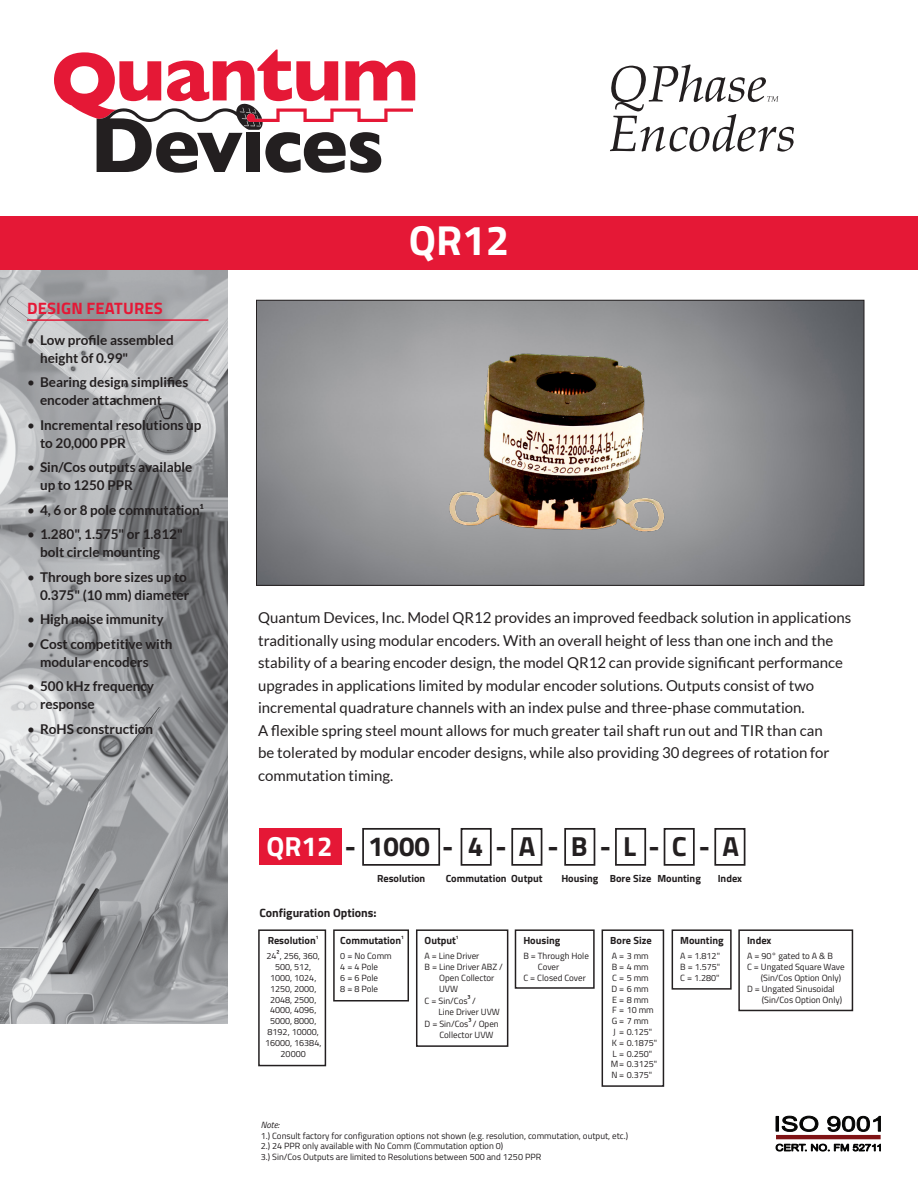
<style>
.page{position:relative;width:918px;height:1188px;background:#fff}
.page>*{position:absolute;margin:0;border:0;box-sizing:border-box;transform-origin:0 0}
.t1{font:700 42px "Titillium Web";color:#fff}
.t2{font:700 27.6px "Titillium Web";color:#231f20}
.t3{font:700 16.5px "Titillium Web";letter-spacing:.01em;color:#e51836}
.t4{font:15px/22.5px "Lato";color:#231f20}
.t5{font:700 13.5px/18px "Lato";color:#231f20}
.t6{font:700 12px "Titillium Web";color:#231f20}
.t7{font:700 10.35px "Titillium Web";color:#231f20}
.t8{font:9px/10.8px "Titillium Web";color:#231f20}
.t9{font:italic 9px "Titillium Web";color:#231f20}
.s1{font-weight:400}
.s2{color:#fff}
.s3{font-size:11.25px}
</style>
<div class="page">
<img style="left:0;top:270px;width:228px;height:754px">
<div style="left:0;top:216px;width:918px;height:54px;background:#e51836"></div>
<svg style="left:54px;top:50px;width:361px;height:123px"></svg>
<svg style="left:610px;top:64px;width:184px;height:88px"></svg>
<hr style="left:27px;top:319px;width:181px;height:2px;background:#e51836">
<div style="left:333px;top:929px;width:76px;height:73px;border:2px solid #231f20"></div>
<div style="left:602px;top:929px;width:62px;height:158px;border:2px solid #231f20"></div>
<div style="left:416px;top:929px;width:92px;height:118px;border:2px solid #231f20"></div>
<div style="left:515px;top:929px;width:80px;height:60px;border:2px solid #231f20"></div>
<div style="left:672px;top:929px;width:60px;height:61px;border:2px solid #231f20"></div>
<div style="left:738px;top:929px;width:115px;height:82px;border:2px solid #231f20"></div>
<div style="left:258px;top:929px;width:68px;height:137px;border:2px solid #231f20"></div>
<div style="left:259px;top:829px;width:82px;height:36px;background:#e51836"></div>
<div style="left:776px;top:1116px;width:3px;height:16px;border:1px solid #050504"></div>
<svg style="left:781px;top:1116px;width:38px;height:16px"></svg>
<svg style="left:827px;top:1116px;width:54px;height:16px"></svg>
<hr style="left:776px;top:1135px;width:105px;height:4px;background:#7f1315">
<svg style="left:776px;top:1144px;width:105px;height:7px"></svg>
<img style="left:258px;top:302px;width:604px;height:282px">
<div style="left:256px;top:300px;width:608px;height:286px;border:1px solid #231f20"></div>
<img style="left:430px;top:331px;width:258px;height:225px">
<div style="left:461px;top:828px;width:31px;height:38px;border:2px solid #231f20"></div>
<div style="left:511px;top:828px;width:31px;height:38px;border:2px solid #231f20"></div>
<div style="left:564px;top:828px;width:31px;height:38px;border:2px solid #231f20"></div>
<div style="left:615px;top:828px;width:31px;height:38px;border:2px solid #231f20"></div>
<div style="left:664px;top:828px;width:31px;height:38px;border:2px solid #231f20"></div>
<div style="left:714px;top:828px;width:31px;height:38px;border:2px solid #231f20"></div>
<div style="left:362px;top:828px;width:78px;height:38px;border:2px solid #231f20"></div>
<p class="t3" style="left:27px;top:296px;width:137px">DESIGN FEATURES</p>
<p class="t5" style="left:40px;top:331px;width:135px;text-indent:-13px"><span class="s1">•</span> Low profile assembled height of 0.99"</p>
<p class="t5" style="left:40px;top:373px;width:150px;text-indent:-13px"><span class="s1">•</span> Bearing design simplifies encoder attachment</p>
<p class="t5" style="left:40px;top:416px;width:163px;text-indent:-13px"><span class="s1">•</span> Incremental resolutions up to 20,000 PPR</p>
<p class="t5" style="left:40px;top:458px;width:154px;text-indent:-13px"><span class="s1">•</span> Sin/Cos outputs available up to 1250 PPR</p>
<p class="t5" style="left:27px;top:501px;width:178px"><span class="s1">•</span> 4, 6 or 8 pole commutation¹</p>
<p class="t5" style="left:40px;top:525px;width:144px;text-indent:-13px"><span class="s1">•</span> 1.280", 1.575" or 1.812" bolt circle mounting</p>
<p class="t5" style="left:27px;top:568px;width:164px;text-align:right"><span class="s1">•</span> Through bore sizes up to<br>0.375" (10 mm) diameter</p>
<p class="t5" style="left:27px;top:610px;width:138px"><span class="s1">•</span> High noise immunity</p>
<p class="t5" style="left:40px;top:635px;width:134px;text-indent:-13px"><span class="s1">•</span> Cost competitive with modular encoders</p>
<p class="t5" style="left:40px;top:677px;width:115px;text-indent:-13px"><span class="s1">•</span> 500 kHz frequency response</p>
<p class="t5" style="left:27px;top:720px;width:128px"><span class="s1">•</span> RoHS construction</p>
<p class="t1" style="left:409px;top:209px;width:102px">QR12</p>
<p class="t4" style="left:258px;top:607px;width:595px">Quantum Devices, Inc. Model QR12 provides an improved feedback solution in applications traditionally using modular encoders. With an overall height of less than one inch and the stability of a bearing encoder design, the model QR12 can provide significant performance upgrades in applications limited by modular encoder solutions. Outputs consist of two incremental quadrature channels with an index pulse and three-phase commutation.<br>A flexible spring steel mount allows for much greater tail shaft run out and TIR than can<br>be tolerated by modular encoder designs, while also providing 30 degrees of rotation for commutation timing.</p>
<p class="t2" style="left:267px;top:826px;width:474px"><span class="s2">QR12</span> - 1000 - 4 - A - B - L - C - A</p>
<p class="t7" style="left:377px;top:870px;width:50px">Resolution</p>
<p class="t7" style="left:446px;top:870px;width:98px">Commutation Output</p>
<p class="t7" style="left:561px;top:870px;width:38px">Housing</p>
<p class="t7" style="left:610px;top:870px;width:43px">Bore Size</p>
<p class="t7" style="left:657px;top:870px;width:45px">Mounting</p>
<p class="t7" style="left:718px;top:870px;width:26px">Index</p>
<p class="t6" style="left:259px;top:904px;width:119px">Configuration Options:</p>
<p class="t7" style="left:268px;top:933px;width:53px">Resolution<span class="s1">¹</span></p>
<p class="t8" style="left:266px;top:950px;width:55px;text-align:center">24<span class="s3">²</span>, 256, 360,<br>500, 512,</p>
<p class="t8" style="left:270px;top:972px;width:48px">1000, 1024,<br>1250, 2000,</p>
<p class="t8" style="left:270px;top:994px;width:48px">2048, 2500,<br>4000, 4096,</p>
<p class="t8" style="left:268px;top:1015px;width:53px">5000, 8000,<br>8192, 10000,</p>
<p class="t8" style="left:265px;top:1037px;width:58px;text-align:center">16000, 16384,<br>20000</p>
<p class="t7" style="left:340px;top:933px;width:65px">Commutation<span class="s1">¹</span></p>
<p class="t8" style="left:340px;top:950px;width:53px">0 = No Comm</p>
<p class="t8" style="left:340px;top:961px;width:39px">4 = 4 Pole</p>
<p class="t8" style="left:340px;top:972px;width:39px">6 = 6 Pole</p>
<p class="t8" style="left:340px;top:983px;width:39px">8 = 8 Pole</p>
<p class="t7" style="left:425px;top:933px;width:36px">Output<span class="s1">¹</span></p>
<p class="t8" style="left:425px;top:950px;width:56px">A = Line Driver</p>
<p class="t8" style="left:439px;top:961px;width:65px;text-indent:-15px">B = Line Driver ABZ /<br>Open Collector<br>UVW</p>
<p class="t8" style="left:439px;top:995px;width:63px;text-indent:-14px">C = Sin/Cos<span class="s3">³</span> /<br>Line Driver UVW</p>
<p class="t8" style="left:439px;top:1018px;width:61px;text-indent:-15px">D = Sin/Cos<span class="s3">³</span> / Open<br>Collector UVW</p>
<p class="t7" style="left:523px;top:933px;width:38px">Housing</p>
<p class="t8" style="left:538px;top:950px;width:52px;text-indent:-15px">B = Through Hole<br>Cover</p>
<p class="t8" style="left:523px;top:972px;width:64px">C = Closed Cover</p>
<p class="t7" style="left:610px;top:933px;width:43px">Bore Size</p>
<p class="t8" style="left:612px;top:950px;width:39px">A=3 mm<br>B=4 mm</p>
<p class="t8" style="left:612px;top:972px;width:39px">C=5 mm<br>D=6 mm</p>
<p class="t8" style="left:612px;top:994px;width:43px">E=8 mm<br>F = 10 mm</p>
<p class="t8" style="left:612px;top:1015px;width:42px">G=7 mm<br>J = 0.125"</p>
<p class="t8" style="left:612px;top:1037px;width:47px">K = 0.1875"<br>L = 0.250"</p>
<p class="t8" style="left:611px;top:1058px;width:48px">M= 0.3125"<br>N = 0.375"</p>
<p class="t9" style="left:261px;top:1118px;width:20px">Note:</p>
<p class="t8" style="left:261px;top:1130px;width:369px">1.) Consult factory for configuration options not shown (e.g. resolution, commutation, output, etc.)</p>
<p class="t8" style="left:261px;top:1140px;width:244px">2.) 24 PPR only available with No Comm (Commutation option 0)</p>
<p class="t8" style="left:261px;top:1151px;width:282px">3.) Sin/Cos Outputs are limited to Resolutions between 500 and 1250 PPR</p>
<p class="t7" style="left:680px;top:933px;width:45px">Mounting</p>
<p class="t8" style="left:680px;top:950px;width:41px">A = 1.812"</p>
<p class="t8" style="left:680px;top:961px;width:42px">B = 1.575"</p>
<p class="t8" style="left:680px;top:972px;width:41px">C = 1.280"</p>
<p class="t7" style="left:747px;top:933px;width:26px">Index</p>
<p class="t8" style="left:747px;top:950px;width:87px">A = 90° gated to A &amp; B</p>
<p class="t8" style="left:761px;top:961px;width:85px;text-indent:-14px">C = Ungated Square Wave (Sin/Cos Option Only)</p>
<p class="t8" style="left:762px;top:983px;width:82px;text-indent:-15px">D = Ungated Sinusoidal (Sin/Cos Option Only)</p>
</div>
